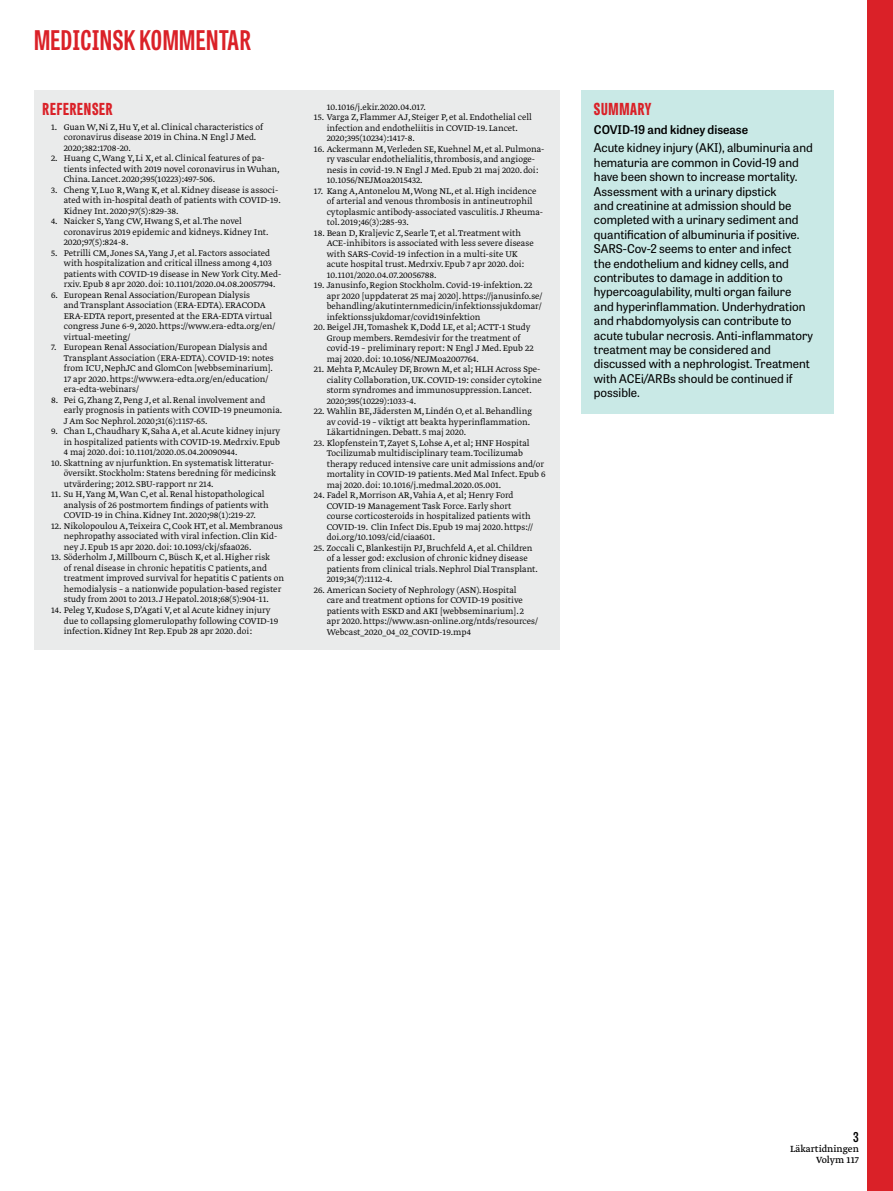
<style>
.page{position:relative;width:893px;height:1191px;background:#fff}
.page>*{position:absolute;margin:0;border:0;box-sizing:border-box;transform-origin:0 0}
.t1{font:700 27px "Tablet Gothic Compressed";letter-spacing:.02em;color:#da2128}
.t2{font:800 16.5px "Tablet Gothic Compressed";letter-spacing:.045em;color:#da2128}
.t3{font:600 13.5px "Tablet Gothic Condensed";color:#000}
.t4{font:12px/14.4px "Tablet Gothic";color:#000}
.t5{font:600 12px "Tablet Gothic";color:#000}
.t6{font:10.5px/10.5px "Greta Text Pro";color:#000;text-align:right}
.t7{font:9.75px/10.5px "Greta Text Pro Light Min";color:#000}
</style>
<div class="page">
<div style="left:867px;top:0;width:26px;height:1191px;background:#da2128"></div>
<div style="left:34px;top:90px;width:526px;height:559px;background:#eaebeb"></div>
<div style="left:581px;top:90px;width:252px;height:323px;background:#c9e9e6"></div>
<h1 class="t1" style="left:34px;top:22px;width:218px">MEDICINSK KOMMENTAR</h1>
<h2 class="t2" style="left:43px;top:97px;width:71px">REFERENSER</h2>
<p class="t7" style="left:64px;top:122px;width:201px;text-indent:-13px">1. Guan W, Ni Z, Hu Y, et al. Clinical characteristics of coronavirus disease 2019 in China. N Engl J Med.<br>2020;382:1708-20.</p>
<p class="t7" style="left:64px;top:153px;width:218px;text-indent:-13px">2. Huang C, Wang Y, Li X, et al. Clinical features of pa&shy;tients infected with 2019 novel coronavirus in Wuhan,<br>China. Lancet. 2020;395(10223):497-506.</p>
<p class="t7" style="left:64px;top:185px;width:219px;text-indent:-13px">3. Cheng Y, Luo R, Wang K, et al. Kidney disease is associ&shy;ated with in-hospital death of patients with COVID-19.<br>Kidney Int. 2020;97(5):829-38.</p>
<p class="t7" style="left:64px;top:217px;width:206px;text-indent:-13px">4. Naicker S, Yang CW, Hwang S, et al. The novel coronavirus 2019 epidemic and kidneys. Kidney Int.<br>2020;97(5):824-8.</p>
<p class="t7" style="left:64px;top:248px;width:219px;text-indent:-13px">5. Petrilli CM, Jones SA, Yang J, et al. Factors associated with hospitalization and critical illness among 4,103 patients with COVID-19 disease in New York City. Med&shy;rxiv. Epub 8 apr 2020. doi: 10.1101/2020.04.08.20057794.</p>
<p class="t7" style="left:64px;top:290px;width:213px;text-indent:-13px">6. European Renal Association/European Dialysis<br>and Transplant Association (ERA-EDTA). ERACODA ERA-EDTA report, presented at the ERA-EDTA virtual congress June 6-9, 2020. https://www.era-edta.org/en/ virtual-meeting/</p>
<p class="t7" style="left:64px;top:343px;width:211px;text-indent:-13px">7. European Renal Association/European Dialysis and Transplant Association (ERA-EDTA). COVID-19: notes from ICU, NephJC and GlomCon [webbseminarium].<br>17 apr 2020. https://www.era-edta.org/en/education/ era-edta-webinars/</p>
<p class="t7" style="left:64px;top:395px;width:220px;text-indent:-13px">8. Pei G, Zhang Z, Peng J, et al. Renal involvement and early prognosis in patients with COVID-19 pneumonia.<br>J Am Soc Nephrol. 2020;31(6):1157-65.</p>
<p class="t7" style="left:64px;top:427px;width:218px;text-align:justify;text-indent:-13px">9. Chan L, Chaudhary K, Saha A, et al. Acute kidney injury in hospitalized patients with COVID-19. Medrxiv. Epub 4 maj 2020. doi: 10.1101/2020.05.04.20090944.</p>
<p class="t7" style="left:64px;top:458px;width:214px;text-indent:-13px">10. Skattning av njurfunktion. En systematisk litteratur&shy;översikt. Stockholm: Statens beredning för medicinsk utvärdering; 2012. SBU-rapport nr 214.</p>
<p class="t7" style="left:64px;top:490px;width:207px;text-indent:-13px">11. Su H, Yang M, Wan C, et al. Renal histopathological analysis of 26 postmortem findings of patients with<br>COVID-19 in China. Kidney Int. 2020;98(1):219-27.</p>
<p class="t7" style="left:64px;top:521px;width:220px;text-indent:-13px">12. Nikolopoulou A, Teixeira C, Cook HT, et al. Membranous nephropathy associated with viral infection. Clin Kid&shy;ney J. Epub 15 apr 2020. doi: 10.1093/ckj/sfaa026.</p>
<p class="t7" style="left:64px;top:553px;width:222px;text-indent:-13px">13. Söderholm J, Millbourn C, Büsch K, et al. Higher risk<br>of renal disease in chronic hepatitis C patients, and treatment improved survival for hepatitis C patients on hemodialysis – a nationwide population-based register study from 2001 to 2013. J Hepatol. 2018;68(5):904-11.</p>
<p class="t7" style="left:64px;top:605px;width:216px;text-indent:-13px">14. Peleg Y, Kudose S, D’Agati V, et al Acute kidney injury due to collapsing glomerulopathy following COVID-19 infection. Kidney Int Rep. Epub 28 apr 2020. doi:</p>
<p class="t7" style="left:327px;top:102px;width:101px">10.1016/j.ekir.2020.04.017.</p>
<p class="t7" style="left:327px;top:112px;width:207px;text-indent:-13px">15. Varga Z, Flammer AJ, Steiger P, et al. Endothelial cell infection and endotheliitis in COVID-19. Lancet.<br>2020;395(10234):1417-8.</p>
<p class="t7" style="left:327px;top:144px;width:219px;text-indent:-13px">16. Ackermann M, Verleden SE, Kuehnel M, et al. Pulmona&shy;ry vascular endothelialitis, thrombosis, and angioge&shy;nesis in covid-19. N Engl J Med. Epub 21 maj 2020. doi:<br>10.1056/NEJMoa2015432.</p>
<p class="t7" style="left:327px;top:186px;width:218px;text-indent:-13px">17. Kang A, Antonelou M, Wong NL, et al. High incidence of arterial and venous thrombosis in antineutrophil cytoplasmic antibody-associated vasculitis. J Rheuma&shy;tol. 2019;46(3):285-93.</p>
<p class="t7" style="left:327px;top:228px;width:208px;text-indent:-13px">18. Bean D, Kraljevic Z, Searle T, et al. Treatment with ACE-inhibitors is associated with less severe disease with SARS-Covid-19 infection in a multi-site UK acute hospital trust. Medrxiv. Epub 7 apr 2020. doi:<br>10.1101/2020.04.07.20056788.</p>
<p class="t7" style="left:327px;top:280px;width:217px;text-indent:-13px">19. Janusinfo, Region Stockholm. Covid-19-infektion. 22 apr 2020 [uppdaterat 25 maj 2020]. https://janusinfo.se/ behandling/akutinternmedicin/infektionssjukdomar/ infektionssjukdomar/covid19infektion</p>
<p class="t7" style="left:327px;top:322px;width:208px;text-indent:-13px">20. Beigel JH, Tomashek K, Dodd LE, et al; ACTT-1 Study Group members. Remdesivir for the treatment of covid-19 – preliminary report: N Engl J Med. Epub 22 maj 2020. doi: 10.1056/NEJMoa2007764.</p>
<p class="t7" style="left:327px;top:364px;width:216px;text-indent:-13px">21. Mehta P, McAuley DF, Brown M, et al; HLH Across Spe&shy;ciality Collaboration, UK. COVID-19: consider cytokine storm syndromes and immunosuppression. Lancet.<br>2020;395(10229):1033-4.</p>
<p class="t7" style="left:327px;top:406px;width:207px;text-indent:-13px">22. Wahlin BE, Jädersten M, Lindén O, et al. Behandling av covid-19 – viktigt att beakta hyperinflammation.<br>Läkartidningen. Debatt. 5 maj 2020.</p>
<p class="t7" style="left:327px;top:438px;width:220px;text-indent:-13px">23. Klopfenstein T, Zayet S, Lohse A, et al; HNF Hospital Tocilizumab multidisciplinary team. Tocilizumab therapy reduced intensive care unit admissions and/or mortality in COVID-19 patients. Med Mal Infect. Epub 6 maj 2020. doi: 10.1016/j.medmal.2020.05.001.</p>
<p class="t7" style="left:327px;top:490px;width:208px;text-indent:-13px">24. Fadel R, Morrison AR, Vahia A, et al; Henry Ford COVID-19 Management Task Force. Early short course corticosteroids in hospitalized patients with COVID-19. Clin Infect Dis. Epub 19 maj 2020. https:// doi.org/10.1093/cid/ciaa601.</p>
<p class="t7" style="left:327px;top:543px;width:213px;text-indent:-13px">25. Zoccali C, Blankestijn PJ, Bruchfeld A, et al. Children of a lesser god: exclusion of chronic kidney disease patients from clinical trials. Nephrol Dial Transplant.<br>2019;34(7):1112-4.</p>
<p class="t7" style="left:327px;top:585px;width:213px;text-indent:-13px">26. American Society of Nephrology (ASN). Hospital<br>care and treatment options for COVID-19 positive patients with ESKD and AKI [webbseminarium]. 2 apr 2020. https://www.asn-online.org/ntds/resources/ Webcast_2020_04_02_COVID-19.mp4</p>
<h2 class="t2" style="left:594px;top:97px;width:59px">SUMMARY</h2>
<p class="t5" style="left:594px;top:121px;width:156px">COVID-19 and kidney disease</p>
<p class="t4" style="left:594px;top:140px;width:221px">Acute kidney injury (AKI), albuminuria and hematuria are common in Covid-19 and have been shown to increase mortality.<br>Assessment with a urinary dipstick<br>and creatinine at admission should be completed with a urinary sediment and quantification of albuminuria if positive.<br>SARS-Cov-2 seems to enter and infect<br>the endothelium and kidney cells, and contributes to damage in addition to hypercoagulability, multi organ failure and hyperinflammation. Underhydration and rhabdomyolysis can contribute to acute tubular necrosis. Anti-inflammatory treatment may be considered and discussed with a nephrologist. Treatment with ACEi/ARBs should be continued if possible.</p>
<h3 class="t3" style="left:853px;top:1127px;width:7px">3</h3>
<p class="t6" style="left:790px;top:1144px;width:70px">Läkartidningen<br>Volym 117</p>
</div>
